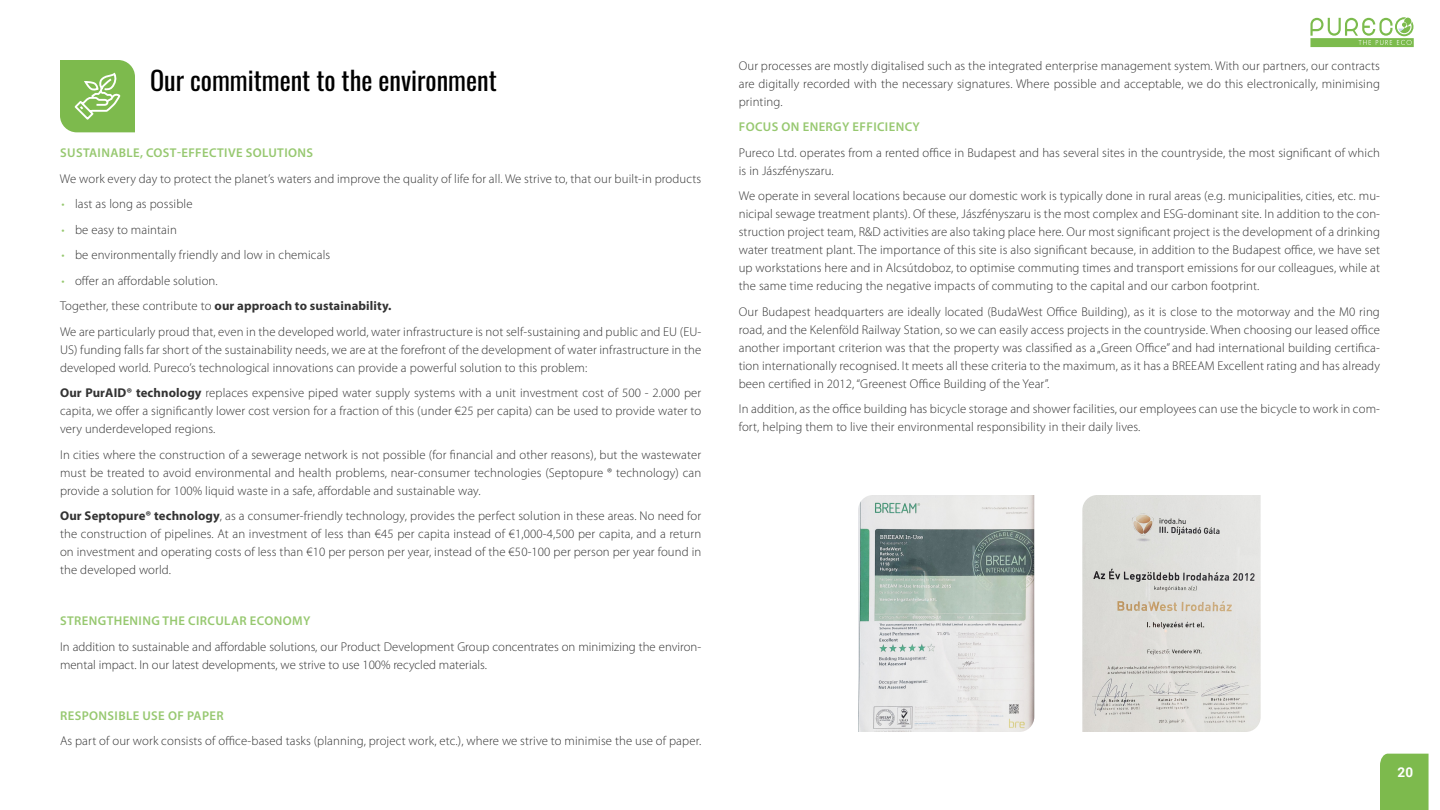
<style>
.page{position:relative;width:1440px;height:810px;background:#fff}
.page>*{position:absolute;margin:0;border:0;box-sizing:border-box;transform-origin:0 0}
.t1{font:26.25px "Oswald";color:#000}
.t2{font:700 13.5px "Roboto";color:#fff}
.t3{font:300 12.75px/18px "Myriad Pro";letter-spacing:.01em;color:#333;text-align:justify}
.t4{font:600 12.75px "Myriad Pro";letter-spacing:.03em;color:#97c870}
.s1{color:#97c870}
.s2{font-weight:700}
</style>
<div class="page">
<svg style="left:1310px;top:17px;width:104px;height:30px"></svg>
<div style="left:1380px;top:754px;width:49px;height:56px;background:#7dba4d"></div>
<img style="left:858px;top:495px;width:176px;height:237px">
<img style="left:1082px;top:495px;width:179px;height:237px">
<svg style="left:60px;top:60px;width:75px;height:72px;background:#8bc160"></svg>
<h1 class="t1" style="left:150px;top:57px;width:348px">Our commitment to the environment</h1>
<p class="t4" style="left:60px;top:145px;width:254px">SUSTAINABLE, COST-EFFECTIVE SOLUTIONS</p>
<p class="t3" style="left:60px;top:169px;width:643px">We work every day to protect the planet’s waters and improve the quality of life for all. We strive to, that our built-in products</p>
<p class="t3" style="left:62px;top:195px;width:133px"><span class="s1">•</span> last as long as possible</p>
<p class="t3" style="left:62px;top:220px;width:117px"><span class="s1">•</span> be easy to maintain</p>
<p class="t3" style="left:62px;top:246px;width:270px"><span class="s1">•</span> be environmentally friendly and low in chemicals</p>
<p class="t3" style="left:60px;top:268px;width:643px;line-height:25.5px;text-align:left"><span class="s1">•</span> offer an affordable solution.<br>Together, these contribute to <span class="s2">our approach to sustainability.<br></span>We are particularly proud that, even in the developed world, water infrastructure is not self-sustaining and public and EU (EU-</p>
<p class="t3" style="left:60px;top:340px;width:643px">US) funding falls far short of the sustainability needs, we are at the forefront of the development of water infrastructure in the developed world. Pureco’s technological innovations can provide a powerful solution to this problem:</p>
<p class="t3" style="left:60px;top:384px;width:643px"><span class="s2">Our PurAID® technology</span> replaces expensive piped water supply systems with a unit investment cost of 500 - 2.000 per capita, we offer a significantly lower cost version for a fraction of this (under €25 per capita) can be used to provide water to very underdeveloped regions.</p>
<p class="t3" style="left:60px;top:445px;width:643px">In cities where the construction of a sewerage network is not possible (for financial and other reasons), but the wastewater must be treated to avoid environmental and health problems, near-consumer technologies (Septopure ® technology) can provide a solution for 100% liquid waste in a safe, affordable and sustainable way.</p>
<p class="t3" style="left:60px;top:507px;width:643px"><span class="s2">Our Septopure® technology</span>, as a consumer-friendly technology, provides the perfect solution in these areas. No need for the construction of pipelines. At an investment of less than €45 per capita instead of €1,000-4,500 per capita, and a return on investment and operating costs of less than €10 per person per year, instead of the €50-100 per person per year found in the developed world.</p>
<p class="t4" style="left:60px;top:613px;width:252px">STRENGTHENING THE CIRCULAR ECONOMY</p>
<p class="t3" style="left:60px;top:637px;width:643px">In addition to sustainable and affordable solutions, our Product Development Group concentrates on minimizing the environ&shy;mental impact. In our latest developments, we strive to use 100% recycled materials.</p>
<p class="t4" style="left:60px;top:707px;width:165px">RESPONSIBLE USE OF PAPER</p>
<p class="t3" style="left:60px;top:732px;width:643px">As part of our work consists of office-based tasks (planning, project work, etc.), where we strive to minimise the use of paper.</p>
<p class="t3" style="left:739px;top:56px;width:643px">Our processes are mostly digitalised such as the integrated enterprise management system. With our partners, our contracts are digitally recorded with the necessary signatures. Where possible and acceptable, we do this electronically, minimising printing.</p>
<p class="t4" style="left:739px;top:119px;width:183px">FOCUS ON ENERGY EFFICIENCY</p>
<p class="t3" style="left:739px;top:143px;width:643px">Pureco Ltd. operates from a rented office in Budapest and has several sites in the countryside, the most significant of which is in Jászfényszaru.</p>
<p class="t3" style="left:739px;top:187px;width:643px">We operate in several locations because our domestic work is typically done in rural areas (e.g. municipalities, cities, etc. mu&shy;nicipal sewage treatment plants). Of these, Jászfényszaru is the most complex and ESG-dominant site. In addition to the con&shy;struction project team, R&amp;D activities are also taking place here. Our most significant project is the development of a drinking water treatment plant. The importance of this site is also significant because, in addition to the Budapest office, we have set up workstations here and in Alcsútdoboz, to optimise commuting times and transport emissions for our colleagues, while at the same time reducing the negative impacts of commuting to the capital and our carbon footprint.</p>
<p class="t3" style="left:739px;top:302px;width:643px">Our Budapest headquarters are ideally located (BudaWest Office Building), as it is close to the motorway and the M0 ring road, and the Kelenföld Railway Station, so we can easily access projects in the countryside. When choosing our leased office another important criterion was that the property was classified as a „Green Office” and had international building certifica&shy;tion internationally recognised. It meets all these criteria to the maximum, as it has a BREEAM Excellent rating and has already been certified in 2012, “Greenest Office Building of the Year”.</p>
<p class="t3" style="left:739px;top:400px;width:643px">In addition, as the office building has bicycle storage and shower facilities, our employees can use the bicycle to work in com&shy;fort, helping them to live their environmental responsibility in their daily lives.</p>
<p class="t2" style="left:1398px;top:763px;width:17px">20</p>
</div>
